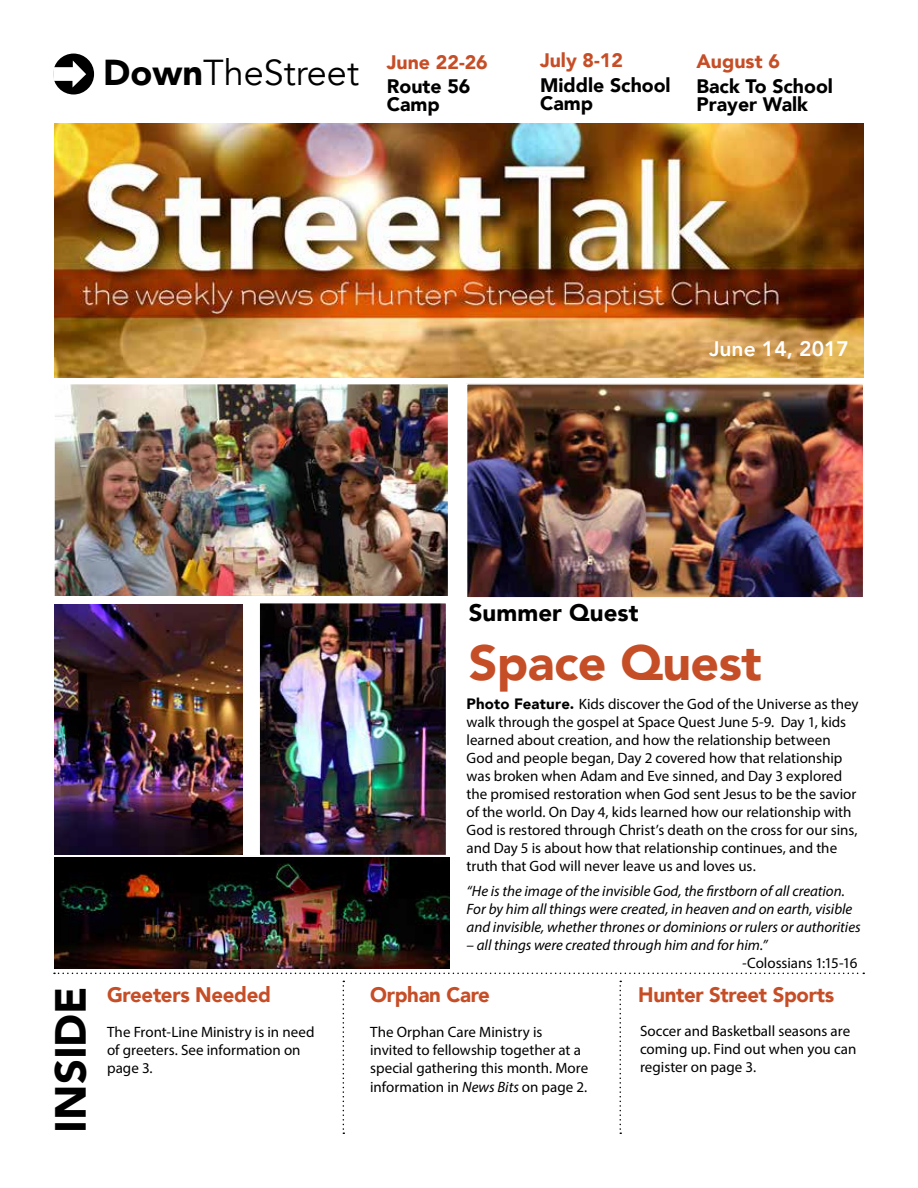
<style>
.page{position:relative;width:918px;height:1188px;background:#fff}
.page>*{position:absolute;margin:0;border:0;box-sizing:border-box;transform-origin:0 0}
.t1{font:900 49.5px "Avenir";letter-spacing:-.01em;color:#c64e27}
.t2{font:900 43.5px "Avenir";color:#000}
.t3{font:36px "Avenir";color:#000}
.t4{font:900 24px "Avenir";letter-spacing:.005em;color:#000}
.t5{font:900 21px "Avenir";letter-spacing:-.015em;color:#c64e27}
.t6{font:800 21px "Avenir";color:#fff}
.t7{font:900 19.5px/18px "Avenir";color:#000}
.t8{font:900 19.5px "Avenir";color:#c64e27}
.t9{font:15px/18px "Myriad Pro";color:#000}
.t10{font:italic 15px/18px "Myriad Pro";color:#000}
.s1{font-weight:900}
.s2{font-family:"Avenir";font-weight:900}
.s3{font-style:normal}
.s4{font-style:italic}
</style>
<div class="page">
<img style="left:54px;top:124px;width:810px;height:254px">
<svg style="left:53px;top:54px;width:41px;height:40px"></svg>
<svg style="left:54px;top:973px;width:810px;height:1px"></svg>
<svg style="left:343px;top:981px;width:1px;height:153px"></svg>
<svg style="left:620px;top:981px;width:1px;height:153px"></svg>
<img style="left:56px;top:386px;width:390px;height:208px">
<div style="left:53px;top:383px;width:396px;height:214px;border:2px solid #fff"></div>
<img style="left:261px;top:605px;width:183px;height:248px">
<div style="left:258px;top:602px;width:189px;height:254px;border:2px solid #fff"></div>
<img style="left:54px;top:857px;width:395px;height:112px">
<img style="left:54px;top:604px;width:189px;height:250px">
<img style="left:469px;top:386px;width:392px;height:210px">
<div style="left:466px;top:383px;width:398px;height:216px;border:2px solid #fff"></div>
<h3 class="t3" style="left:103px;top:51px;width:257px"><span class="s1">Down</span>TheStreet</h3>
<h3 class="t8" style="left:387px;top:45px;width:103px">June 22-26</h3>
<h3 class="t7" style="left:387px;top:77px;width:85px">Route 56<br>Camp</h3>
<h3 class="t8" style="left:540px;top:44px;width:85px">July 8-12</h3>
<h3 class="t7" style="left:540px;top:75px;width:132px">Middle School<br>Camp</h3>
<h3 class="t8" style="left:697px;top:44px;width:85px">August 6</h3>
<h3 class="t7" style="left:697px;top:76px;width:138px">Back To School<br>Prayer Walk</h3>
<h3 class="t6" style="left:709px;top:332px;width:141px">June 14, 2017</h3>
<h2 class="t2" style="left:33px;top:1133px;width:148px;rotate:-90deg">INSIDE</h2>
<h3 class="t5" style="left:107px;top:977px;width:165px">Greeters Needed</h3>
<p class="t9" style="left:107px;top:1023px;width:209px">The Front-Line Ministry is in need of greeters. See information on page 3.</p>
<h3 class="t4" style="left:469px;top:592px;width:171px">Summer Quest</h3>
<h1 class="t1" style="left:469px;top:621px;width:295px">Space Quest</h1>
<p class="t9" style="left:467px;top:695px;width:394px"><span class="s2">Photo Feature.</span> Kids discover the God of the Universe as they walk through the gospel at Space Quest June 5-9. Day 1, kids learned about creation, and how the relationship between God and people began, Day 2 covered how that relationship was broken when Adam and Eve sinned, and Day 3 explored the promised restoration when God sent Jesus to be the savior of the world. On Day 4, kids learned how our relationship with God is restored through Christ’s death on the cross for our sins, and Day 5 is about how that relationship continues, and the truth that God will never leave us and loves us.</p>
<p class="t10" style="left:467px;top:882px;width:396px">“He is the image of the invisible God, the firstborn of all creation.<br>For by him all things were created, in heaven and on earth, visible and invisible, whether thrones or dominions or rulers or authorities</p>
<p class="t10" style="left:742px;top:936px;width:117px;text-indent:-275px">– all things were created through him and for him.”<br>-<span class="s3">Colossians 1:15-16</span></p>
<h3 class="t5" style="left:370px;top:977px;width:121px">Orphan Care</h3>
<p class="t9" style="left:370px;top:1023px;width:220px">The Orphan Care Ministry is invited to fellowship together at a special gathering this month. More information in <span class="s4">News Bits</span> on page 2.</p>
<h3 class="t5" style="left:638px;top:976px;width:197px">Hunter Street Sports</h3>
<p class="t9" style="left:640px;top:1022px;width:218px">Soccer and Basketball seasons are coming up. Find out when you can register on page 3.</p>
</div>
